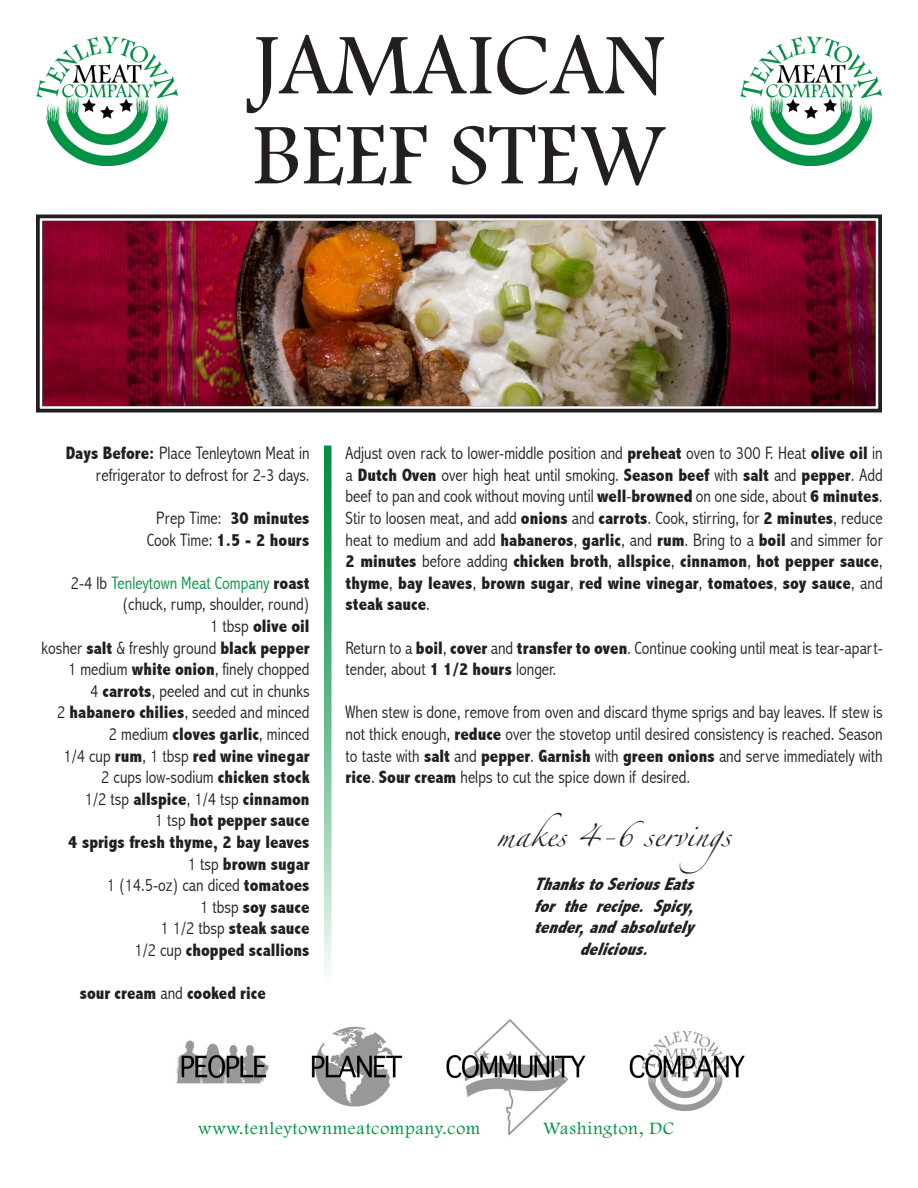
<style>
.page{position:relative;width:918px;height:1188px;background:#fff}
.page>*{position:absolute;margin:0;border:0;box-sizing:border-box;transform-origin:0 0}
.t1{font:90px "Footlight MT Light";color:#231f20}
.t2{font:21px "Zapfino";color:#231f20}
.t3{font:300 condensed 18px/21.6px "Abadi";color:#231f20;text-align:justify}
.t4{font:800 condensed 18px "Abadi";color:#231f20}
.t5{font:italic 800 condensed 18px/21.6px "Abadi";color:#231f20;text-align:center}
.t6{font:18px "Footlight MT Light";letter-spacing:.04em;color:#009345}
.s1{font-weight:800}
.s2{font-weight:300}
.s3{color:#009345}
</style>
<div class="page">
<img style="left:176px;top:1019px;width:569px;height:116px">
<svg style="left:36px;top:214px;width:846px;height:199px"></svg>
<svg style="left:324px;top:446px;width:8px;height:524px;background:#71c096"></svg>
<img style="left:740px;top:36px;width:142px;height:130px">
<img style="left:36px;top:36px;width:142px;height:130px">
<img style="left:43px;top:221px;width:832px;height:185px">
<p class="t1" style="left:253px;top:11px;width:413px">JAMAICAN</p>
<p class="t1" style="left:252px;top:101px;width:415px">BEEF STEW</p>
<p class="t3" style="left:66px;top:442px;width:245px"><span class="s1">Days Before:</span> Place Tenleytown Meat in</p>
<p class="t3" style="left:96px;top:464px;width:215px">refrigerator to defrost for 2-3 days.</p>
<p class="t3" style="left:156px;top:507px;width:155px">Prep Time: <span class="s1">30 minutes</span></p>
<p class="t4" style="left:147px;top:529px;width:164px"><span class="s2">Cook Time:</span> 1.5 - 2 hours</p>
<p class="t3" style="left:71px;top:572px;width:240px;text-align:right">2-4 lb <span class="s3">Tenleytown Meat Company</span> <span class="s1">roast </span>(chuck, rump, shoulder, round)</p>
<p class="t4" style="left:210px;top:616px;width:101px"><span class="s2">1 tbsp</span> olive oil</p>
<p class="t3" style="left:42px;top:637px;width:270px">kosher <span class="s1">salt</span> &amp; freshly ground <span class="s1">black pepper</span></p>
<p class="t3" style="left:68px;top:658px;width:243px">1 medium <span class="s1">white onion</span>, finely chopped</p>
<p class="t3" style="left:90px;top:680px;width:221px">4 <span class="s1">carrots</span>, peeled and cut in chunks</p>
<p class="t3" style="left:57px;top:702px;width:254px">2 <span class="s1">habanero chilies</span>, seeded and minced</p>
<p class="t3" style="left:109px;top:723px;width:202px">2 medium <span class="s1">cloves garlic</span>, minced</p>
<p class="t4" style="left:63px;top:745px;width:248px"><span class="s2">1/4 cup</span> rum<span class="s2">, 1 tbsp</span> red wine vinegar</p>
<p class="t3" style="left:101px;top:766px;width:210px">2 cups low-sodium <span class="s1">chicken stock</span></p>
<p class="t4" style="left:85px;top:788px;width:226px"><span class="s2">1/2 tsp</span> allspice<span class="s2">, 1/4 tsp</span> cinnamon</p>
<p class="t4" style="left:155px;top:810px;width:156px"><span class="s2">1 tsp</span> hot pepper sauce</p>
<p class="t4" style="left:68px;top:832px;width:243px">4 sprigs fresh thyme, 2 bay leaves</p>
<p class="t4" style="left:188px;top:853px;width:123px"><span class="s2">1 tsp</span> brown sugar</p>
<p class="t3" style="left:107px;top:874px;width:204px">1 (14.5-oz) can diced <span class="s1">tomatoes</span></p>
<p class="t4" style="left:200px;top:896px;width:111px"><span class="s2">1 tbsp</span> soy sauce</p>
<p class="t4" style="left:161px;top:918px;width:151px"><span class="s2">1 1/2 tbsp</span> steak sauce</p>
<p class="t4" style="left:134px;top:940px;width:177px"><span class="s2">1/2 cup</span> chopped scallions</p>
<p class="t4" style="left:80px;top:983px;width:188px">sour cream <span class="s2">and</span> cooked rice</p>
<p class="t3" style="left:346px;top:442px;width:539px">Adjust oven rack to lower-middle position and <span class="s1">preheat</span> oven to 300 F. Heat <span class="s1">olive oil</span> in a <span class="s1">Dutch Oven</span> over high heat until smoking. <span class="s1">Season beef</span> with <span class="s1">salt</span> and <span class="s1">pepper</span>. Add beef to pan and cook without moving until <span class="s1">well</span>-<span class="s1">browned</span> on one side, about <span class="s1">6 minutes</span>.<br>Stir to loosen meat, and add <span class="s1">onions</span> and <span class="s1">carrots</span>. Cook, stirring, for <span class="s1">2 minutes</span>, reduce heat to medium and add <span class="s1">habaneros</span>, <span class="s1">garlic</span>, and <span class="s1">rum</span>. Bring to a <span class="s1">boil</span> and simmer for <span class="s1">2 minutes</span> before adding <span class="s1">chicken broth</span>, <span class="s1">allspice</span>, <span class="s1">cinnamon</span>, <span class="s1">hot pepper sauce</span>, <span class="s1">thyme</span>, <span class="s1">bay leaves</span>, <span class="s1">brown sugar</span>, <span class="s1">red wine vinegar</span>, <span class="s1">tomatoes</span>, <span class="s1">soy sauce</span>, and <span class="s1">steak sauce</span>.</p>
<p class="t3" style="left:346px;top:637px;width:539px">Return to a <span class="s1">boil</span>, <span class="s1">cover</span> and <span class="s1">transfer to oven</span>. Continue cooking until meat is tear-apart&shy;tender, about <span class="s1">1 1/2 hours</span> longer.</p>
<p class="t3" style="left:346px;top:702px;width:539px">When stew is done, remove from oven and discard thyme sprigs and bay leaves. If stew is not thick enough, <span class="s1">reduce</span> over the stovetop until desired consistency is reached. Season to taste with <span class="s1">salt</span> and <span class="s1">pepper</span>. <span class="s1">Garnish</span> with <span class="s1">green onions</span> and serve immediately with <span class="s1">rice</span>. <span class="s1">Sour cream</span> helps to cut the spice down if desired.</p>
<p class="t2" style="left:497px;top:826px;width:258px">makes 4-6 servings</p>
<p class="t5" style="left:534px;top:873px;width:168px">ThankstoSeriousEats for the recipe. Spicy, tender,andabsolutely delicious.</p>
<p class="t6" style="left:198px;top:1118px;width:284px">www.tenleytownmeatcompany.com</p>
<p class="t6" style="left:543px;top:1118px;width:132px">Washington, DC</p>
</div>
